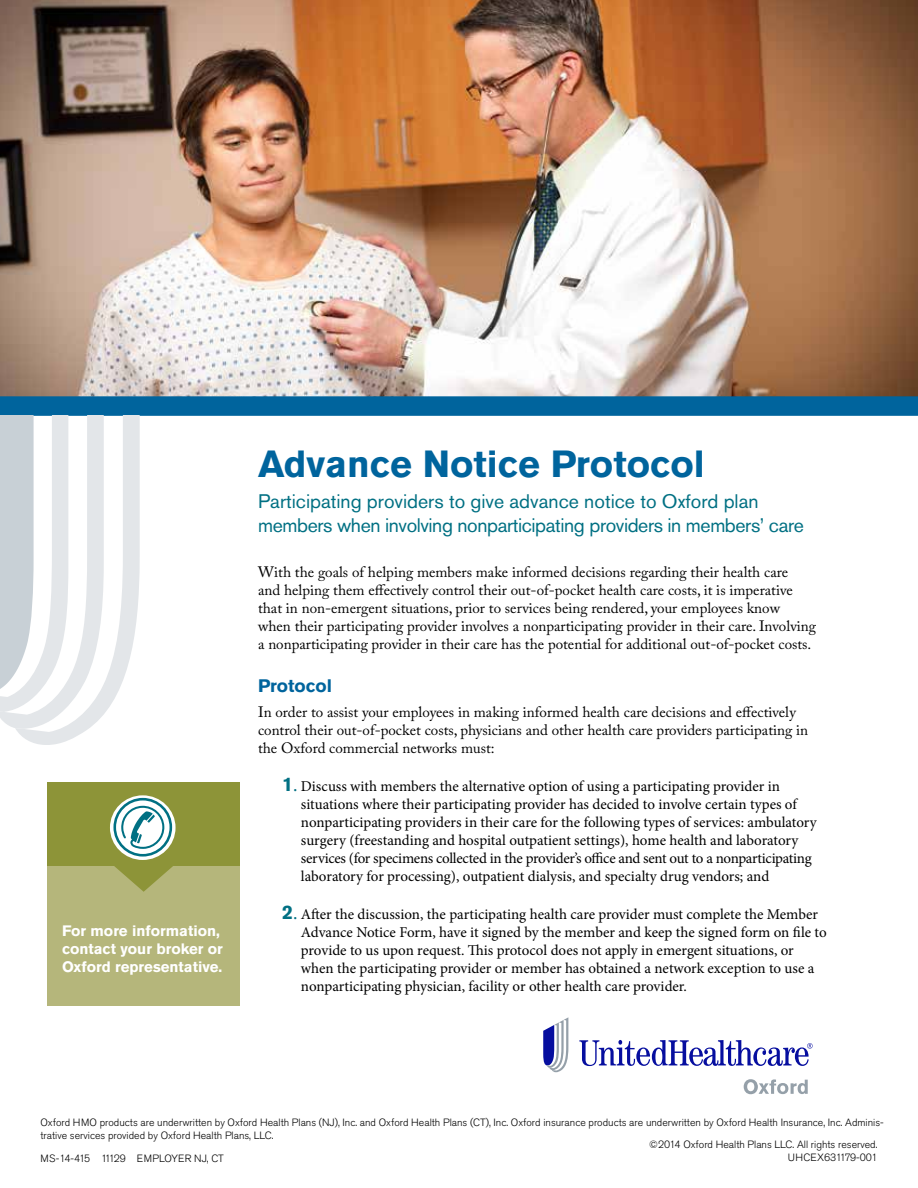
<style>
.page{position:relative;width:918px;height:1188px;background:#fff}
.page>*{position:absolute;margin:0;border:0;box-sizing:border-box;transform-origin:0 0}
.t1{font:700 37.5px "Akzidenz Grotesk Std";color:#00649d}
.t2{font:19.5px/24px "Akzidenz Grotesk Std";letter-spacing:-.02em;color:#007083}
.t3{font:700 18px "Akzidenz Grotesk Std";color:#00649d}
.t4{font:15px/18px "Minion Pro";letter-spacing:-.005em;color:#000}
.t5{font:15px/18px "Adobe Caslon Pro";color:#000}
.t6{font:700 15px/18px "Akzidenz Grotesk Std";color:#fff}
.t7{font:300 10.5px/12.6px "Akzidenz Grotesk Std";color:#000}
.t8{font:300 10.5px "Akzidenz Grotesk Std";letter-spacing:-.02em;color:#000}
.s1{font-family:"Akzidenz Grotesk Std";font-weight:700;font-size:19.5px;color:#007083}
.s2{font-size:19.5px;color:#007083}
</style>
<div class="page">
<img style="left:0;top:0;width:918px;height:396px">
<div style="left:0;top:396px;width:918px;height:20px;background:#00649d"></div>
<svg style="left:0;top:416px;width:140px;height:329px"></svg>
<svg style="left:744px;top:1079px;width:64px;height:15px"></svg>
<svg style="left:579px;top:1040px;width:234px;height:26px"></svg>
<svg style="left:543px;top:1017px;width:25px;height:55px"></svg>
<div style="left:48px;top:782px;width:192px;height:84px;background:#8d9438"></div>
<div style="left:48px;top:866px;width:192px;height:139px;background:#b5b67b"></div>
<svg style="left:114px;top:866px;width:59px;height:26px"></svg>
<svg style="left:110px;top:795px;width:66px;height:65px"></svg>
<svg style="left:113px;top:798px;width:59px;height:59px;background:#adccc7"></svg>
<p class="t6" style="left:62px;top:922px;width:162px">For more information, contact your broker or<br>Oxford representative.</p>
<h1 class="t1" style="left:258px;top:443px;width:448px">Advance Notice Protocol</h1>
<h2 class="t2" style="left:258px;top:489px;width:547px">Participating providers to give advance notice to Oxford plan members when involving nonparticipating providers in members’ care</h2>
<p class="t5" style="left:258px;top:563px;width:560px">With the goals of helping members make informed decisions regarding their health care<br>and helping them effectively control their out-of-pocket health care costs, it is imperative that in non-emergent situations, prior to services being rendered, your employees know when their participating provider involves a nonparticipating provider in their care. Involving a nonparticipating provider in their care has the potential for additional out-of-pocket costs.</p>
<p class="t3" style="left:258px;top:675px;width:75px">Protocol</p>
<p class="t5" style="left:258px;top:702px;width:552px">In order to assist your employees in making informed health care decisions and effectively control their out-of-pocket costs, physicians and other health care providers participating in the Oxford commercial networks must:</p>
<p class="t4" style="left:301px;top:777px;width:517px;text-indent:-19px"><span class="s1">1</span><span class="s2">.</span> Discuss with members the alternative option of using a participating provider in situations where their participating provider has decided to involve certain types of nonparticipating providers in their care for the following types of services: ambulatory surgery (freestanding and hospital outpatient settings), home health and laboratory services (for specimens collected in the provider’s office and sent out to a nonparticipating laboratory for processing), outpatient dialysis, and specialty drug vendors; and</p>
<p class="t4" style="left:301px;top:905px;width:527px;text-indent:-19px"><span class="s1">2</span><span class="s2">.</span> After the discussion, the participating health care provider must complete the Member Advance Notice Form, have it signed by the member and keep the signed form on file to provide to us upon request. This protocol does not apply in emergent situations, or when the participating provider or member has obtained a network exception to use a nonparticipating physician, facility or other health care provider.</p>
<p class="t7" style="left:40px;top:1117px;width:845px">Oxford HMO products are underwritten by Oxford Health Plans (NJ), Inc. and Oxford Health Plans (CT), Inc. Oxford insurance products are underwritten by Oxford Health Insurance, Inc. Adminis&shy;trative services provided by Oxford Health Plans, LLC.</p>
<p class="t7" style="left:649px;top:1139px;width:230px">©2014 Oxford Health Plans LLC. All rights reserved.</p>
<p class="t8" style="left:41px;top:1153px;width:185px">MS-14-415 11129 EMPLOYER NJ, CT</p>
<p class="t7" style="left:788px;top:1151px;width:91px">UHCEX631179-001</p>
</div>
